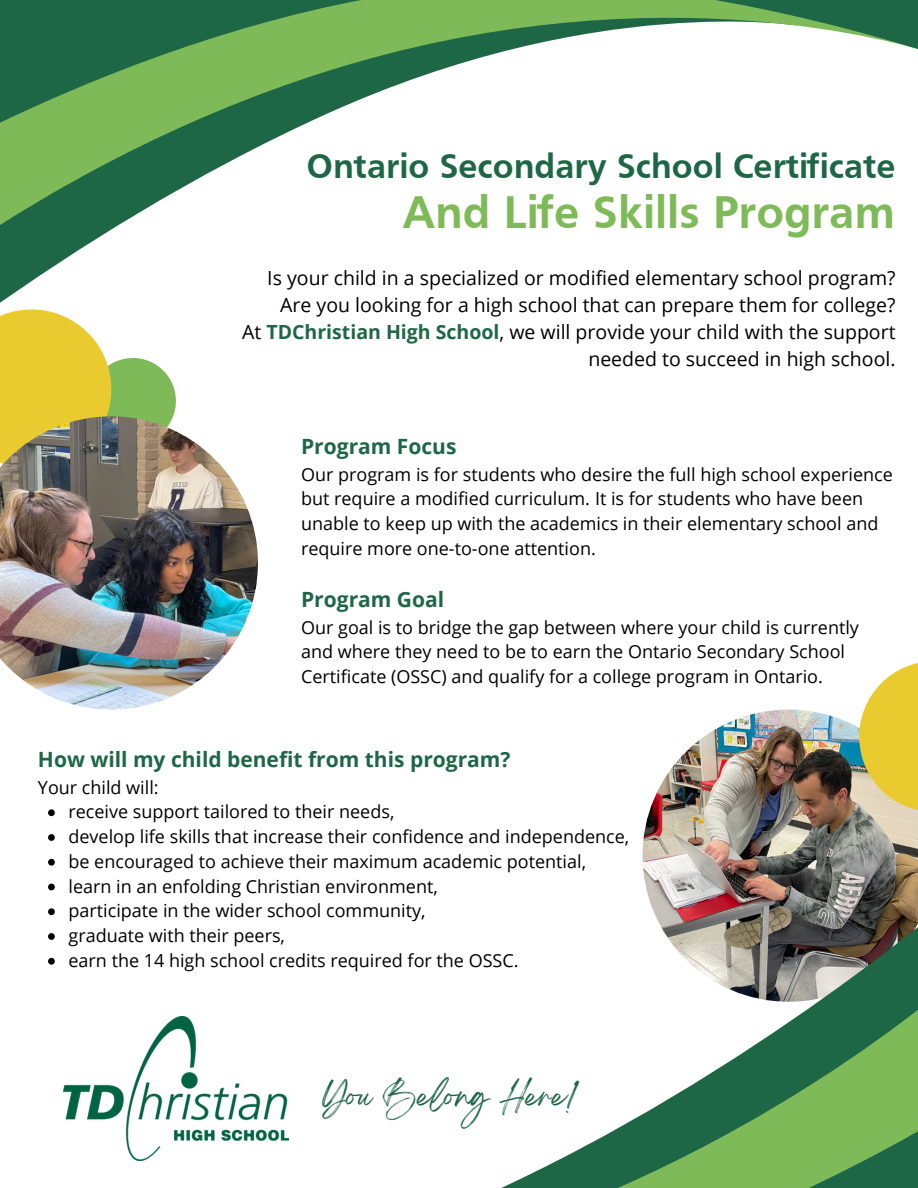
<style>
.page{position:relative;width:918px;height:1188px;background:#fff}
.page>*{position:absolute;margin:0;border:0;box-sizing:border-box;transform-origin:0 0}
.t1{font:700 47.25px "Frutiger";color:#7eba58}
.t2{font:700 35.55px "Frutiger";color:#1e6746}
.t3{font:27.3px "Breathing";color:#1e6746}
.t4{font:700 21px "Open Sans";color:#1e6746}
.t5{font:19.5px/27px "Open Sans";color:#000;text-align:right}
.t6{font:18px/24.8px "Open Sans";color:#000}
.s1{font-weight:700;color:#1e6746}
</style>
<div class="page">
<svg style="left:0;top:337px;width:176px;height:79px;background:#d2ce58"></svg>
<svg style="left:0;top:205px;width:152px;height:132px"></svg>
<svg style="left:0;top:0;width:918px;height:205px"></svg>
<img style="left:643px;top:710px;width:275px;height:180px">
<svg style="left:50px;top:890px;width:868px;height:83px"></svg>
<svg style="left:658px;top:973px;width:260px;height:132px"></svg>
<svg style="left:135px;top:1105px;width:783px;height:83px"></svg>
<svg style="left:859px;top:663px;width:59px;height:149px;background:#e9d15c"></svg>
<img style="left:63px;top:1016px;width:225px;height:144px">
<img style="left:0;top:416px;width:258px;height:294px">
<svg style="left:48px;top:809px;width:7px;height:7px"></svg>
<svg style="left:48px;top:834px;width:7px;height:7px"></svg>
<svg style="left:48px;top:859px;width:7px;height:7px"></svg>
<svg style="left:48px;top:884px;width:7px;height:6px"></svg>
<svg style="left:48px;top:908px;width:7px;height:7px"></svg>
<svg style="left:48px;top:933px;width:7px;height:7px"></svg>
<svg style="left:48px;top:958px;width:7px;height:7px"></svg>
<h2 class="t2" style="left:306px;top:153px;width:591px">Ontario Secondary School Certificate</h2>
<h1 class="t1" style="left:402px;top:194px;width:494px">And Life Skills Program</h1>
<p class="t5" style="left:242px;top:263px;width:655px">Is your child in a specialized or modified elementary school program?<br>Are you looking for a high school that can prepare them for college?<br>At <span class="s1">TDChristian High School</span>, we will provide your child with the support needed to succeed in high school.</p>
<p class="t4" style="left:301px;top:431px;width:157px">Program Focus</p>
<p class="t6" style="left:301px;top:461px;width:593px">Our program is for students who desire the full high school experience but require a modified curriculum. It is for students who have been unable to keep up with the academics in their elementary school and require more one-to-one attention.</p>
<p class="t4" style="left:301px;top:584px;width:145px">Program Goal</p>
<p class="t6" style="left:301px;top:614px;width:559px">Our goal is to bridge the gap between where your child is currently and where they need to be to earn the Ontario Secondary School<br>Certificate (OSSC) and qualify for a college program in Ontario.</p>
<p class="t4" style="left:38px;top:744px;width:474px">How will my child benefit from this program?</p>
<p class="t6" style="left:38px;top:774px;width:122px">Your child will:</p>
<p class="t6" style="left:69px;top:799px;width:562px">receive support tailored to their needs,<br>develop life skills that increase their confidence and independence, be encouraged to achieve their maximum academic potential, learn in an enfolding Christian environment,<br>participate in the wider school community,<br>graduate with their peers,<br>earn the 14 high school credits required for the OSSC.</p>
<h3 class="t3" style="left:322px;top:1088px;width:256px">You Belong Here!</h3>
</div>
